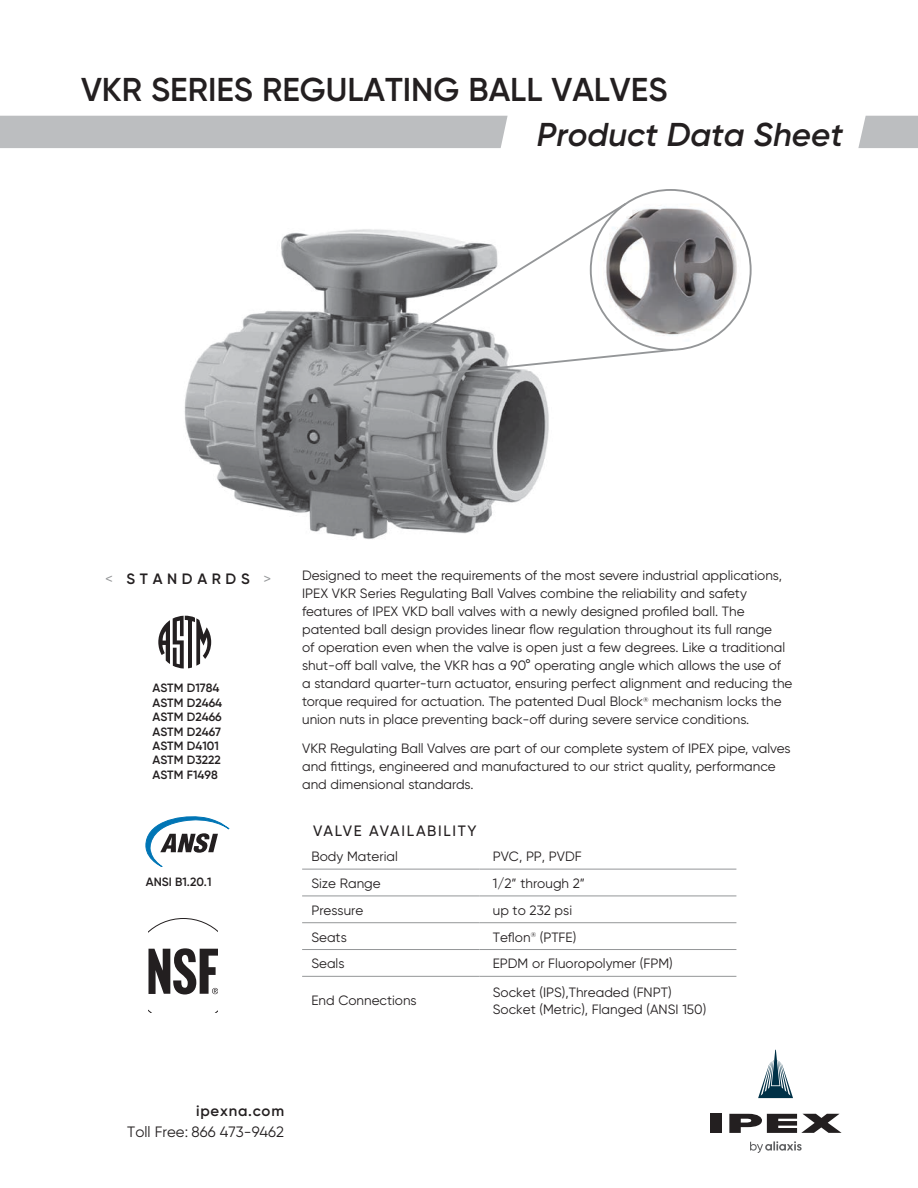
<style>
.page{position:relative;width:918px;height:1188px;background:#fff}
.page>*{position:absolute;margin:0;border:0;box-sizing:border-box;transform-origin:0 0}
.t1{font:600 33px "Gilroy";color:#231f20}
.t2{font:italic 600 33px "Gilroy";color:#231f20}
.t3{font:15px "Gilroy";color:#231f20}
.t4{font:500 15px "Gilroy";letter-spacing:.11em;color:#231f20}
.t5{font:600 15px "Gilroy";letter-spacing:.31em;color:#231f20}
.t6{font:600 15px "Gilroy";letter-spacing:.05em;color:#231f20}
.t7{font:13.5px/18px "Gilroy";color:#231f20}
.t8{font:600 12px/14.4px "Gilroy";color:#231f20}
.s1{font-weight:400;color:#949698}
</style>
<div class="page">
<svg style="left:858px;top:116px;width:60px;height:32px;background:#c0c2c4"></svg>
<div style="left:710px;top:1114px;width:11px;height:19px;background:#231f20"></div>
<svg style="left:729px;top:1114px;width:113px;height:19px"></svg>
<svg style="left:758px;top:1050px;width:35px;height:48px"></svg>
<svg style="left:750px;top:1141px;width:52px;height:12px"></svg>
<div style="left:0;top:116px;width:508px;height:32px;background:#bcbec0"></div>
<svg style="left:302px;top:923px;width:434px;height:1px"></svg>
<hr style="left:302px;top:869px;width:177px;height:1px;background:#949698">
<hr style="left:479px;top:869px;width:257px;height:1px;background:#949698">
<hr style="left:302px;top:896px;width:177px;height:1px;background:#949698">
<hr style="left:479px;top:896px;width:257px;height:1px;background:#949698">
<hr style="left:302px;top:922px;width:177px;height:1px;background:#949698">
<hr style="left:479px;top:922px;width:257px;height:1px;background:#949698">
<hr style="left:302px;top:949px;width:177px;height:1px;background:#949698">
<hr style="left:479px;top:949px;width:257px;height:1px;background:#949698">
<hr style="left:302px;top:976px;width:177px;height:1px;background:#949698">
<hr style="left:479px;top:976px;width:257px;height:1px;background:#949698">
<img style="left:184px;top:232px;width:365px;height:307px">
<svg style="left:591px;top:190px;width:160px;height:160px"></svg>
<img style="left:628px;top:198px;width:119px;height:144px">
<svg style="left:332px;top:201px;width:296px;height:147px"></svg>
<svg style="left:332px;top:348px;width:343px;height:39px"></svg>
<svg style="left:158px;top:616px;width:53px;height:53px"></svg>
<svg style="left:146px;top:817px;width:83px;height:50px"></svg>
<svg style="left:148px;top:918px;width:70px;height:95px"></svg>
<h1 class="t1" style="left:81px;top:69px;width:588px">VKR SERIES REGULATING BALL VALVES</h1>
<h1 class="t2" style="left:537px;top:114px;width:308px">Product Data Sheet</h1>
<p class="t5" style="left:105px;top:569px;width:168px"><span class="s1">&lt;</span> STANDARDS <span class="s1">&gt;</span></p>
<p class="t8" style="left:152px;top:681px;width:71px">ASTM D1784<br>ASTM D2464<br>ASTM D2466<br>ASTM D2467<br>ASTM D4101<br>ASTM D3222<br>ASTM F1498</p>
<p class="t8" style="left:146px;top:875px;width:67px">ANSI B1.20.1</p>
<p class="t7" style="left:302px;top:567px;width:492px">Designed to meet the requirements of the most severe industrial applications, IPEX VKR Series Regulating Ball Valves combine the reliability and safety features of IPEX VKD ball valves with a newly designed profiled ball. The patented ball design provides linear flow regulation throughout its full range<br>of operation even when the valve is open just a few degrees. Like a traditional shut-off ball valve, the VKR has a 90° operating angle which allows the use of a standard quarter-turn actuator, ensuring perfect alignment and reducing the torque required for actuation. The patented Dual Block<sup>®</sup> mechanism locks the union nuts in place preventing back-off during severe service conditions.</p>
<p class="t7" style="left:302px;top:739px;width:490px">VKR Regulating Ball Valves are part of our complete system of IPEX pipe, valves and fittings, engineered and manufactured to our strict quality, performance and dimensional standards.</p>
<p class="t4" style="left:313px;top:821px;width:165px">VALVE AVAILABILITY</p>
<p class="t7" style="left:311px;top:847px;width:88px">Body Material</p>
<p class="t7" style="left:493px;top:847px;width:90px">PVC, PP, PVDF</p>
<p class="t7" style="left:311px;top:874px;width:71px">Size Range</p>
<p class="t7" style="left:493px;top:874px;width:94px">1/2” through 2”</p>
<p class="t7" style="left:311px;top:901px;width:54px">Pressure</p>
<p class="t7" style="left:493px;top:901px;width:81px">up to 232 psi</p>
<p class="t7" style="left:311px;top:928px;width:37px">Seats</p>
<p class="t7" style="left:493px;top:928px;width:85px">Teflon<sup>®</sup> (PTFE)</p>
<p class="t7" style="left:311px;top:954px;width:35px">Seals</p>
<p class="t7" style="left:493px;top:954px;width:181px">EPDM or Fluoropolymer (FPM)</p>
<p class="t7" style="left:311px;top:992px;width:107px">End Connections</p>
<p class="t7" style="left:493px;top:984px;width:215px;line-height:16.2px">Socket (IPS),Threaded (FNPT)<br>Socket (Metric), Flanged (ANSI 150)</p>
<p class="t6" style="left:196px;top:1102px;width:89px">ipexna.com</p>
<p class="t3" style="left:127px;top:1123px;width:158px">Toll Free: 866 473-9462</p>
</div>
